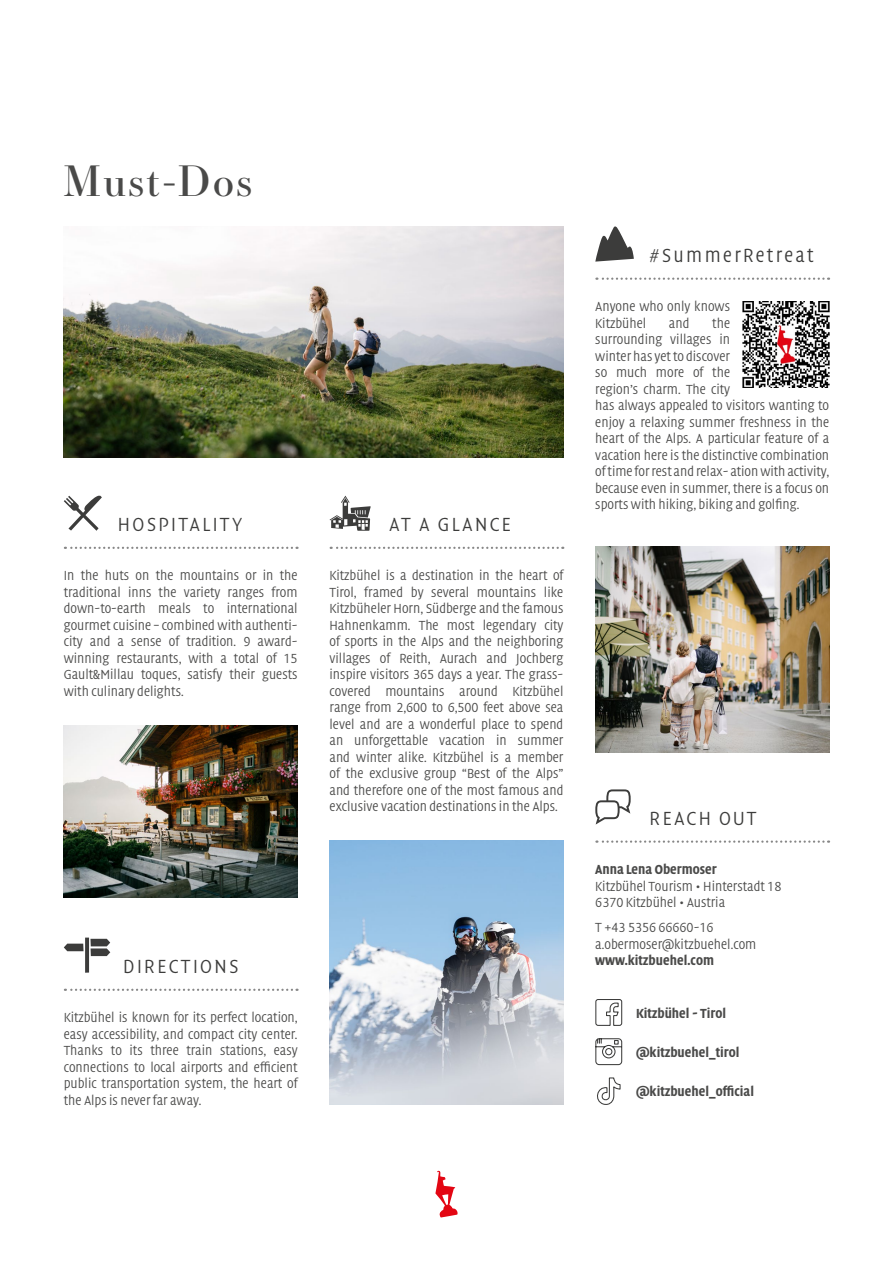
<style>
.page{position:relative;width:893px;height:1263px;background:#fff}
.page>*{position:absolute;margin:0;border:0;box-sizing:border-box;transform-origin:0 0}
.t1{font:41.55px "Essonnes Display";letter-spacing:.05em;color:#4a4a49}
.t2{font:300 19.5px "Quadraat OT Head";letter-spacing:.12em;color:#3c3c3b}
.t3{font:300 19.5px "Quadraat OT Head";letter-spacing:.1em;color:#3c3c3b}
.t4{font:300 13.5px/16.5px "Quadraat OT Head";color:#4a4a49}
.t5{font:700 13.5px "Quadraat OT Head";color:#4a4a49}
</style>
<div class="page">
<img style="left:64px;top:226px;width:499px;height:231px">
<img style="left:330px;top:840px;width:233px;height:265px">
<img style="left:64px;top:726px;width:234px;height:171px">
<svg style="left:65px;top:547px;width:233px;height:2px"></svg>
<svg style="left:331px;top:547px;width:232px;height:2px"></svg>
<svg style="left:596px;top:278px;width:233px;height:2px"></svg>
<svg style="left:596px;top:840px;width:233px;height:3px"></svg>
<svg style="left:65px;top:989px;width:233px;height:2px"></svg>
<svg style="left:64px;top:495px;width:38px;height:36px"></svg>
<svg style="left:64px;top:937px;width:46px;height:36px"></svg>
<svg style="left:330px;top:496px;width:41px;height:35px"></svg>
<svg style="left:595px;top:789px;width:36px;height:35px"></svg>
<svg style="left:595px;top:1038px;width:28px;height:28px"></svg>
<svg style="left:595px;top:999px;width:28px;height:27px"></svg>
<svg style="left:597px;top:1077px;width:24px;height:28px"></svg>
<img style="left:743px;top:301px;width:86px;height:86px">
<svg style="left:595px;top:226px;width:39px;height:36px"></svg>
<img style="left:595px;top:547px;width:234px;height:206px">
<svg style="left:435px;top:1171px;width:23px;height:46px"></svg>
<h1 class="t1" style="left:64px;top:152px;width:190px">Must-Dos</h1>
<h2 class="t2" style="left:118px;top:513px;width:126px">HOSPITALITY</h2>
<h2 class="t2" style="left:389px;top:513px;width:124px">AT A GLANCE</h2>
<p class="t4" style="left:64px;top:568px;width:235px;text-align:justify">In the huts on the mountains or in the traditional inns the variety ranges from down-to-earth meals to international gourmet cuisine – combined with authenti&shy;city and a sense of tradition. 9 award&shy;winning restaurants, with a total of 15<br>Gault&amp;Millau toques, satisfy their guests with culinary delights.</p>
<p class="t4" style="left:330px;top:568px;width:235px;text-align:justify">Kitzbühel is a destination in the heart of Tirol, framed by several mountains like Kitzbüheler Horn, Südberge and the famous Hahnenkamm. The most legendary city of sports in the Alps and the neighboring villages of Reith, Aurach and Jochberg inspire visitors 365 days a year. The grass&shy;covered mountains around Kitzbühel range from 2,600 to 6,500 feet above sea level and are a wonderful place to spend an unforgettable vacation in summer and winter alike. Kitzbühel is a member of the exclusive group “Best of the Alps” and therefore one of the most famous and exclusive vacation destinations in the Alps.</p>
<h2 class="t2" style="left:123px;top:955px;width:117px">DIRECTIONS</h2>
<p class="t4" style="left:64px;top:1009px;width:235px;text-align:justify">Kitzbühel is known for its perfect location, easy accessibility, and compact city center.<br>Thanks to its three train stations, easy connections to local airports and efficient public transportation system, the heart of the Alps is never far away.</p>
<h2 class="t2" style="left:649px;top:244px;width:166px">#SummerRetreat</h2>
<p class="t4" style="left:595px;top:299px;width:136px">Anyone who only knows<br>Kitzbühel</p>
<p class="t4" style="left:595px;top:315px;width:235px;text-indent:117px">the<br>surrounding villages in<br>winter has yet to discover<br>so much more of the<br>region’s charm. The city<br>has always appealed to visitors wanting to enjoy a relaxing summer freshness in the heart of the Alps. A particular feature of a vacation here is the distinctive combination of time for rest and relax- ation with activity, because even in summer, there is a focus on sports with hiking, biking and golfing.</p>
<p class="t4" style="left:669px;top:315px;width:22px">and</p>
<h2 class="t3" style="left:649px;top:807px;width:109px">REACH OUT</h2>
<p class="t5" style="left:595px;top:861px;width:123px">Anna Lena Obermoser</p>
<p class="t4" style="left:595px;top:878px;width:188px">Kitzbühel Tourism • Hinterstadt 18<br>6370 Kitzbühel • Austria</p>
<p class="t4" style="left:595px;top:919px;width:163px">T +43 5356 66660-16 a.obermoser@kitzbuehel.com</p>
<p class="t5" style="left:595px;top:952px;width:120px">www.kitzbuehel.com</p>
<p class="t5" style="left:636px;top:1004px;width:92px">Kitzbühel - Tirol</p>
<p class="t5" style="left:636px;top:1044px;width:105px">@kitzbuehel_tirol</p>
<p class="t5" style="left:636px;top:1083px;width:119px">@kitzbuehel_official</p>
</div>
